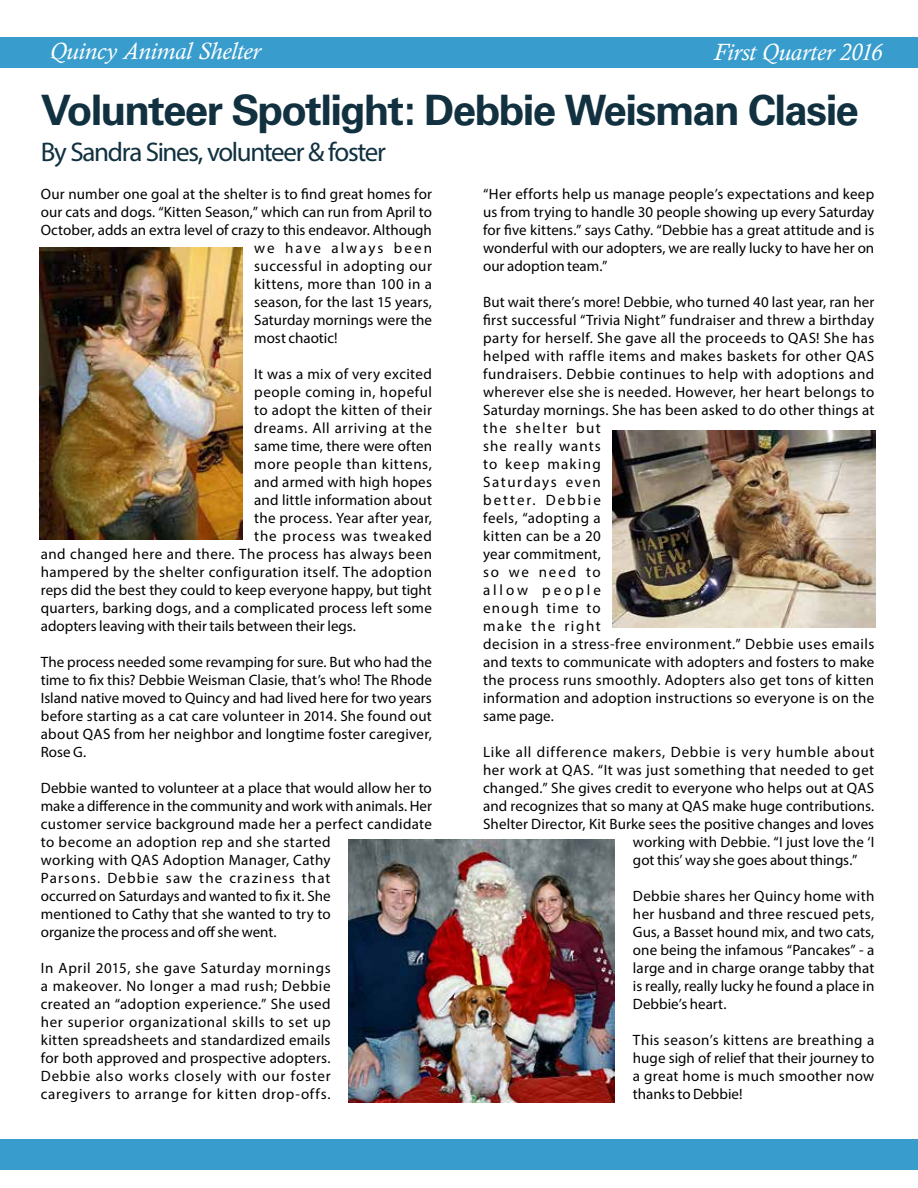
<style>
.page{position:relative;width:918px;height:1188px;background:#fff}
.page>*{position:absolute;margin:0;border:0;box-sizing:border-box;transform-origin:0 0}
.t1{font:700 42px "Univers";letter-spacing:-.04em;color:#113140}
.t2{font:27px "Myriad Pro";letter-spacing:-.05em;color:#113140}
.t3{font:italic 24px "Calisto";letter-spacing:-.005em;color:#fff}
.t4{font:15px/18px "Myriad Pro";letter-spacing:.02em;color:#000;text-align:justify}
.t5{font:15px "Myriad Pro";color:#000}
.t6{font:15px "Myriad Pro";letter-spacing:.05em;color:#000}
.t7{font:15px "Myriad Pro";letter-spacing:.04em;color:#000}
.t8{font:15px "Myriad Pro";letter-spacing:.045em;color:#000}
.t9{font:15px "Myriad Pro";letter-spacing:.055em;color:#000}
.t10{font:15px "Myriad Pro";letter-spacing:.13em;color:#000}
</style>
<div class="page">
<div style="left:0;top:38px;width:918px;height:30px;background:#389dcc"></div>
<div style="left:0;top:1139px;width:918px;height:31px;background:#389dcc"></div>
<img style="left:40px;top:247px;width:202px;height:293px">
<img style="left:349px;top:839px;width:266px;height:264px">
<img style="left:613px;top:430px;width:262px;height:198px">
<h3 class="t3" style="left:50px;top:37px;width:212px">Quincy Animal Shelter</h3>
<h3 class="t3" style="left:714px;top:38px;width:170px">First Quarter 2016</h3>
<h1 class="t1" style="left:41px;top:86px;width:820px">Volunteer Spotlight: Debbie Weisman Clasie</h1>
<h2 class="t2" style="left:41px;top:135px;width:347px">By Sandra Sines, volunteer &amp; foster</h2>
<p class="t4" style="left:483px;top:185px;width:393px">“Her efforts help us manage people’s expectations and keep us from trying to handle 30 people showing up every Saturday for five kittens.” says Cathy. “Debbie has a great attitude and is wonderful with our adopters, we are really lucky to have her on our adoption team.”</p>
<p class="t4" style="left:483px;top:293px;width:393px;text-align:left">But wait there’s more! Debbie, who turned 40 last year, ran her first successful “Trivia Night” fundraiser and threw a birthday party for herself. She gave all the proceeds to QAS! She has helped with raffle items and makes baskets for other QAS fundraisers. Debbie continues to help with adoptions and wherever else she is needed. However, her heart belongs to Saturday mornings. She has been asked to do other things at the shelter but<br>she really wants<br>to keep making<br>Saturdays even<br>better. Debbie<br>feels, “adopting a<br>kitten can be a 20<br>year commitment,<br>so we need to<br>allow people<br>enough time to<br>make the right<br>decision in a stress-free environment.” Debbie uses emails and texts to communicate with adopters and fosters to make the process runs smoothly. Adopters also get tons of kitten information and adoption instructions so everyone is on the same page.</p>
<p class="t6" style="left:483px;top:743px;width:393px">Like all difference makers, Debbie is very humble about</p>
<p class="t4" style="left:483px;top:761px;width:393px">her work at QAS. “It was just something that needed to get</p>
<p class="t4" style="left:483px;top:779px;width:393px">changed.” She gives credit to everyone who helps out at QAS</p>
<p class="t4" style="left:483px;top:797px;width:393px">and recognizes that so many at QAS make huge contributions.</p>
<p class="t4" style="left:483px;top:815px;width:393px">Shelter Director, Kit Burke sees the positive changes and loves</p>
<p class="t4" style="left:633px;top:833px;width:243px">working with Debbie. “I just love the ‘I</p>
<p class="t5" style="left:633px;top:851px;width:226px">got this’ way she goes about things.”</p>
<p class="t4" style="left:633px;top:887px;width:243px">Debbie shares her Quincy home with her husband and three rescued pets, Gus, a Basset hound mix, and two cats, one being the infamous “Pancakes” - a large and in charge orange tabby that is really, really lucky he found a place in Debbie’s heart.</p>
<p class="t4" style="left:633px;top:1031px;width:243px">This season’s kittens are breathing a huge sigh of relief that their journey to a great home is much smoother now thanks to Debbie!</p>
<p class="t4" style="left:41px;top:185px;width:393px">Our number one goal at the shelter is to find great homes for</p>
<p class="t5" style="left:41px;top:203px;width:393px">our cats and dogs. “Kitten Season,” which can run from April to</p>
<p class="t5" style="left:41px;top:221px;width:393px">October, adds an extra level of crazy to this endeavor. Although</p>
<p class="t10" style="left:254px;top:239px;width:179px">we have always been</p>
<p class="t4" style="left:254px;top:257px;width:179px">successful in adopting our</p>
<p class="t4" style="left:254px;top:275px;width:179px">kittens, more than 100 in a</p>
<p class="t4" style="left:254px;top:293px;width:179px">season, for the last 15 years,</p>
<p class="t5" style="left:254px;top:311px;width:179px">Saturday mornings were the</p>
<p class="t5" style="left:254px;top:329px;width:85px">most chaotic!</p>
<p class="t4" style="left:254px;top:365px;width:179px">It was a mix of very excited</p>
<p class="t4" style="left:254px;top:383px;width:179px">people coming in, hopeful</p>
<p class="t4" style="left:254px;top:401px;width:179px">to adopt the kitten of their</p>
<p class="t7" style="left:254px;top:419px;width:179px">dreams. All arriving at the</p>
<p class="t4" style="left:254px;top:437px;width:179px">same time, there were often</p>
<p class="t8" style="left:254px;top:455px;width:179px">more people than kittens,</p>
<p class="t4" style="left:254px;top:473px;width:179px">and armed with high hopes</p>
<p class="t4" style="left:254px;top:491px;width:179px">and little information about</p>
<p class="t4" style="left:254px;top:509px;width:179px">the process. Year after year,</p>
<p class="t9" style="left:254px;top:527px;width:179px">the process was tweaked</p>
<p class="t4" style="left:41px;top:545px;width:393px">and changed here and there. The process has always been</p>
<p class="t4" style="left:41px;top:563px;width:393px">hampered by the shelter configuration itself. The adoption</p>
<p class="t5" style="left:41px;top:581px;width:393px">reps did the best they could to keep everyone happy, but tight</p>
<p class="t4" style="left:41px;top:599px;width:393px">quarters, barking dogs, and a complicated process left some</p>
<p class="t5" style="left:41px;top:617px;width:317px">adopters leaving with their tails between their legs.</p>
<p class="t4" style="left:41px;top:653px;width:393px">The process needed some revamping for sure. But who had the time to fix this? Debbie Weisman Clasie, that’s who! The Rhode Island native moved to Quincy and had lived here for two years before starting as a cat care volunteer in 2014. She found out about QAS from her neighbor and longtime foster caregiver, Rose G.</p>
<p class="t4" style="left:41px;top:779px;width:393px;text-align:left">Debbie wanted to volunteer at a place that would allow her to make a difference in the community and work with animals. Her customer service background made her a perfect candidate to become an adoption rep and she started<br>working with QAS Adoption Manager, Cathy<br>Parsons. Debbie saw the craziness that<br>occurred on Saturdays and wanted to fix it. She<br>mentioned to Cathy that she wanted to try to<br>organize the process and off she went.</p>
<p class="t4" style="left:41px;top:959px;width:291px">In April 2015, she gave Saturday mornings a makeover. No longer a mad rush; Debbie created an “adoption experience.” She used her superior organizational skills to set up kitten spreadsheets and standardized emails for both approved and prospective adopters.<br>Debbie also works closely with our foster caregivers to arrange for kitten drop-offs.</p>
</div>
